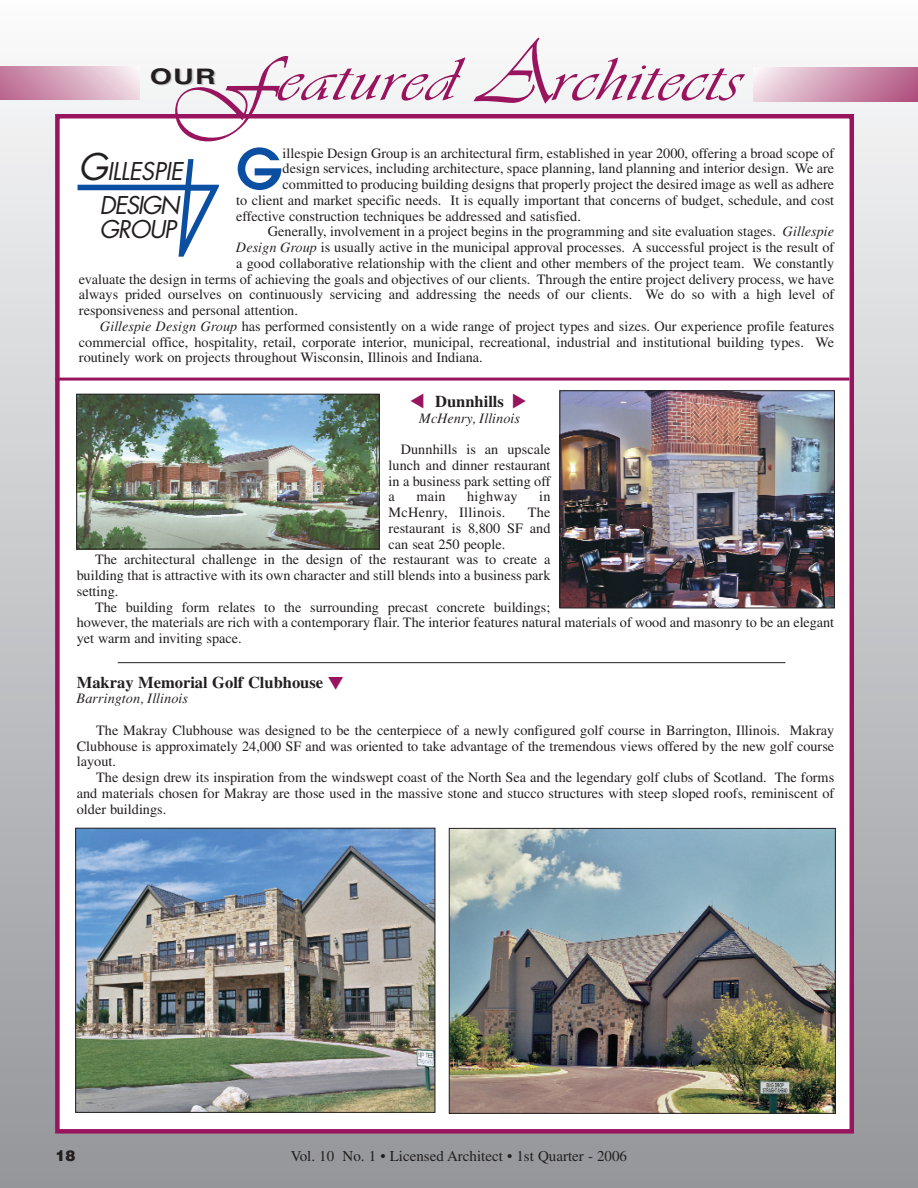
<style>
.page{position:relative;width:918px;height:1188px;background:#fff}
.page>*{position:absolute;margin:0;border:0;box-sizing:border-box;transform-origin:0 0}
.t1{font:600 55.35px "Avant Garde";color:#0a4fa2}
.t2{font:italic 23.85px/34px "Futura";letter-spacing:-.025em;color:#231f20;text-align:right}
.t3{font:italic 23.85px "Futura";letter-spacing:-.05em;color:#231f20}
.t4{font:700 21.3px "Helvetica";color:#231f20;scale:1.33 1}
.t5{font:700 16.5px "Times";color:#231f20}
.t6{font:15px "Times";color:#231f20}
.t7{font:900 15px "Helvetica";color:#231f20}
.t8{font:14.25px/15.8px "Times";color:#231f20;text-align:justify}
.t9{font:italic 14.25px "Times";color:#231f20}
.t10{font:14.25px "Times";letter-spacing:.02em;color:#231f20}
.s1{font-size:35.85px}
.s2{font-style:italic}
</style>
<div class="page">
<div style="left:0;top:0;width:918px;height:1188px;background:linear-gradient(to bottom,#fafafb,#949599)"></div>
<div style="left:0;top:67px;width:139px;height:33px;background:linear-gradient(to right,#bd6c92,#f2e3ea)"></div>
<svg style="left:753px;top:68px;width:165px;height:33px"></svg>
<div style="left:57px;top:116px;width:795px;height:1015px;background:#fff"></div>
<div style="left:55px;top:114px;width:799px;height:1020px;border:4px solid #99145e"></div>
<hr style="left:55px;top:378px;width:794px;height:3px;background:#99145e">
<svg style="left:175px;top:56px;width:290px;height:85px"></svg>
<svg style="left:473px;top:38px;width:272px;height:66px"></svg>
<svg style="left:78px;top:159px;width:141px;height:98px"></svg>
<img style="left:562px;top:392px;width:271px;height:214px">
<div style="left:560px;top:390px;width:275px;height:218px;border:1px solid #231f20"></div>
<img style="left:78px;top:396px;width:300px;height:151px">
<div style="left:76px;top:394px;width:304px;height:155px;border:1px solid #231f20"></div>
<hr style="left:118px;top:662px;width:667px;height:1px;background:#231f20">
<img style="left:451px;top:830px;width:383px;height:282px">
<div style="left:449px;top:828px;width:387px;height:286px;border:1px solid #231f20"></div>
<img style="left:77px;top:830px;width:356px;height:281px">
<div style="left:75px;top:828px;width:360px;height:285px;border:1px solid #231f20"></div>
<h3 class="t4" style="left:150px;top:69px;width:51px">OUR</h3>
<h1 class="t1" style="left:236px;top:148px;width:48px">G</h1>
<p class="t8" style="left:283px;top:146px;width:553px">illespie Design Group is an architectural firm, established in year 2000, offering a broad scope of</p>
<h2 class="t2" style="left:79px;top:156px;width:106px"><span class="s1">G</span>ILLESPIE<br>DESIGN</h2>
<h2 class="t3" style="left:100px;top:218px;width:78px">GROUP</h2>
<p class="t8" style="left:283px;top:162px;width:553px">design services, including architecture, space planning, land planning and interior design. We are</p>
<p class="t8" style="left:283px;top:178px;width:553px">committed to producing building designs that properly project the desired image as well as adhere</p>
<p class="t8" style="left:236px;top:194px;width:600px">to client and market specific needs. It is equally important that concerns of budget, schedule, and cost</p>
<p class="t8" style="left:236px;top:209px;width:346px">effective construction techniques be addressed and satisfied.</p>
<p class="t8" style="left:268px;top:225px;width:568px">Generally, involvement in a project begins in the programming and site evaluation stages. <span class="s2">Gillespie</span></p>
<p class="t8" style="left:236px;top:241px;width:600px"><span class="s2">Design Group</span> is usually active in the municipal approval processes. A successful project is the result of</p>
<p class="t8" style="left:236px;top:257px;width:600px">a good collaborative relationship with the client and other members of the project team. We constantly</p>
<p class="t8" style="left:79px;top:272px;width:757px">evaluate the design in terms of achieving the goals and objectives of our clients. Through the entire project delivery process, we have</p>
<p class="t8" style="left:79px;top:288px;width:757px">always prided ourselves on continuously servicing and addressing the needs of our clients. We do so with a high level of</p>
<p class="t8" style="left:79px;top:304px;width:220px">responsiveness and personal attention.</p>
<p class="t8" style="left:100px;top:320px;width:736px"><span class="s2">Gillespie Design Group</span> has performed consistently on a wide range of project types and sizes. Our experience profile features</p>
<p class="t8" style="left:79px;top:335px;width:757px">commercial office, hospitality, retail, corporate interior, municipal, recreational, industrial and institutional building types. We</p>
<p class="t8" style="left:79px;top:351px;width:405px">routinely work on projects throughout Wisconsin, Illinois and Indiana.</p>
<p class="t5" style="left:435px;top:395px;width:70px">Dunnhills</p>
<p class="t9" style="left:419px;top:413px;width:102px">McHenry, Illinois</p>
<p class="t8" style="left:389px;top:443px;width:163px;text-indent:12px">Dunnhills is an upscale lunch and dinner restaurant in a business park setting off a</p>
<p class="t8" style="left:416px;top:490px;width:31px">main</p>
<p class="t10" style="left:467px;top:492px;width:52px">highway</p>
<p class="t8" style="left:539px;top:490px;width:13px">in</p>
<p class="t10" style="left:389px;top:507px;width:118px">McHenry, Illinois.</p>
<p class="t8" style="left:528px;top:506px;width:24px">The</p>
<p class="t8" style="left:389px;top:522px;width:163px">restaurant is 8,800 SF and</p>
<p class="t8" style="left:389px;top:537px;width:118px">can seat 250 people.</p>
<p class="t8" style="left:95px;top:553px;width:457px">The architectural challenge in the design of the restaurant was to create a</p>
<p class="t8" style="left:77px;top:569px;width:475px">building that is attractive with its own character and still blends into a business park</p>
<p class="t8" style="left:77px;top:585px;width:43px">setting.</p>
<p class="t8" style="left:95px;top:600px;width:457px">The building form relates to the surrounding precast concrete buildings;</p>
<p class="t8" style="left:77px;top:616px;width:759px">however, the materials are rich with a contemporary flair. The interior features natural materials of wood and masonry to be an elegant</p>
<p class="t8" style="left:77px;top:632px;width:166px">yet warm and inviting space.</p>
<p class="t5" style="left:77px;top:676px;width:248px">Makray Memorial Golf Clubhouse</p>
<p class="t9" style="left:77px;top:693px;width:113px">Barrington, Illinois</p>
<p class="t8" style="left:77px;top:724px;width:759px;text-indent:19px">The Makray Clubhouse was designed to be the centerpiece of a newly configured golf course in Barrington, Illinois. Makray Clubhouse is approximately 24,000 SF and was oriented to take advantage of the tremendous views offered by the new golf course layout.</p>
<p class="t8" style="left:77px;top:771px;width:759px;text-indent:19px">The design drew its inspiration from the windswept coast of the North Sea and the legendary golf clubs of Scotland. The forms and materials chosen for Makray are those used in the massive stone and stucco structures with steep sloped roofs, reminiscent of older buildings.</p>
<p class="t7" style="left:56px;top:1150px;width:22px">18</p>
<p class="t6" style="left:291px;top:1150px;width:338px">Vol. 10 No. 1 • Licensed Architect • 1st Quarter - 2006</p>
</div>
